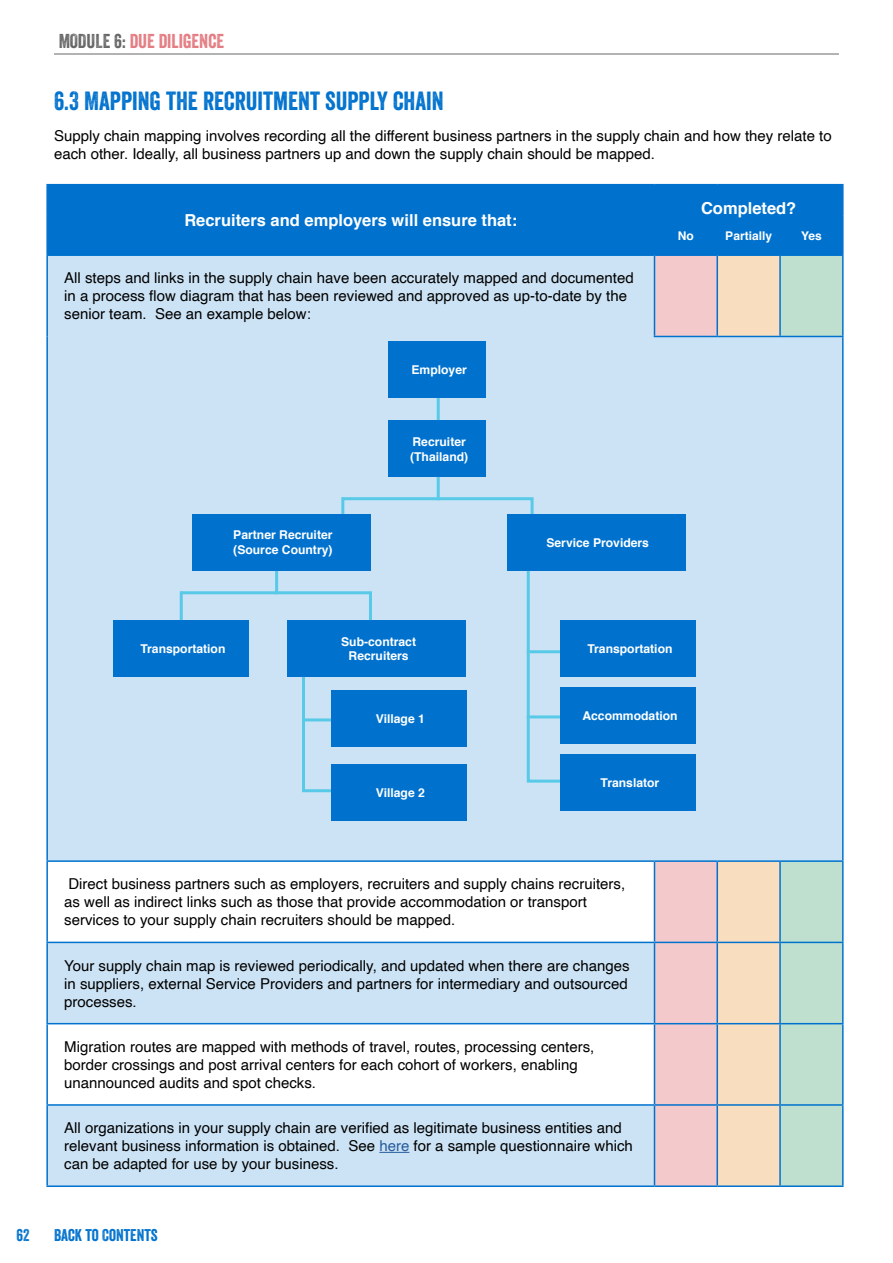
<style>
.page{position:relative;width:893px;height:1263px;background:#fff}
.page>*{position:absolute;margin:0;border:0;box-sizing:border-box;transform-origin:0 0}
.Body{font:25.5px "Veneer";color:#0072ce}
.t1{font:19.5px "Veneer";color:#d22630}
.Table_header{font:700 16.5px "Helvetica";color:#fff}
.t2{font:16.5px "Veneer";color:#0072ce}
.Table_Body{font:15px/18px "Helvetica";color:#000}
.Body-2{font:15px/18px "Helvetica";color:#000}
.Box_with_bold_text{font:700 12.15px "Helvetica";color:#fff}
.Table_check_options{font:700 12px "Helvetica";color:#fff}
.s1{color:#000}
.s2{color:#275b9b}
</style>
<div class="page">
<hr style="left:54px;top:54px;width:785px;height:1px;background:#000">
<div style="left:48px;top:185px;width:794px;height:69px;background:#0072ce"></div>
<div style="left:48px;top:256px;width:606px;height:929px;background:#cce3f5"></div>
<svg style="left:654px;top:256px;width:63px;height:929px;background:#dfd5df"></svg>
<svg style="left:717px;top:256px;width:63px;height:929px;background:#dee0de"></svg>
<svg style="left:780px;top:256px;width:62px;height:929px;background:#c6e1e4"></svg>
<svg style="left:48px;top:862px;width:606px;height:242px"></svg>
<hr style="left:654px;top:214px;width:63px;height:2px;background:#0072ce">
<hr style="left:654px;top:216px;width:1px;height:38px;background:#0072ce">
<hr style="left:654px;top:254px;width:63px;height:2px;background:#0072ce">
<hr style="left:717px;top:214px;width:63px;height:2px;background:#0072ce">
<hr style="left:716px;top:216px;width:2px;height:38px;background:#0072ce">
<hr style="left:717px;top:254px;width:63px;height:2px;background:#0072ce">
<hr style="left:780px;top:214px;width:64px;height:2px;background:#0072ce">
<hr style="left:779px;top:216px;width:2px;height:38px;background:#0072ce">
<hr style="left:842px;top:216px;width:2px;height:38px;background:#0072ce">
<hr style="left:780px;top:254px;width:64px;height:2px;background:#0072ce">
<hr style="left:46px;top:184px;width:608px;height:1px;background:#0072ce">
<hr style="left:46px;top:185px;width:2px;height:30px;background:#0072ce">
<hr style="left:46px;top:215px;width:2px;height:39px;background:#0072ce">
<hr style="left:46px;top:254px;width:608px;height:2px;background:#0072ce">
<hr style="left:46px;top:256px;width:2px;height:80px;background:#0072ce">
<hr style="left:654px;top:256px;width:1px;height:80px;background:#0072ce">
<hr style="left:46px;top:336px;width:2px;height:524px;background:#0072ce">
<hr style="left:654px;top:336px;width:63px;height:1px;background:#0072ce">
<hr style="left:717px;top:336px;width:63px;height:1px;background:#0072ce">
<hr style="left:780px;top:336px;width:64px;height:1px;background:#0072ce">
<hr style="left:842px;top:337px;width:2px;height:523px;background:#0072ce">
<hr style="left:654px;top:860px;width:63px;height:2px;background:#0072ce">
<hr style="left:717px;top:860px;width:63px;height:2px;background:#0072ce">
<hr style="left:780px;top:860px;width:64px;height:2px;background:#0072ce">
<svg style="left:654px;top:185px;width:1px;height:29px"></svg>
<hr style="left:654px;top:184px;width:63px;height:1px;background:#0072ce">
<hr style="left:717px;top:184px;width:63px;height:1px;background:#0072ce">
<hr style="left:780px;top:184px;width:64px;height:1px;background:#0072ce">
<hr style="left:654px;top:942px;width:63px;height:1px;background:#0072ce">
<hr style="left:654px;top:1023px;width:63px;height:1px;background:#0072ce">
<hr style="left:654px;top:1104px;width:63px;height:2px;background:#0072ce">
<hr style="left:654px;top:1185px;width:63px;height:2px;background:#0072ce">
<hr style="left:46px;top:862px;width:2px;height:80px;background:#0072ce">
<hr style="left:46px;top:860px;width:608px;height:2px;background:#0072ce">
<hr style="left:654px;top:862px;width:1px;height:80px;background:#0072ce">
<hr style="left:46px;top:943px;width:2px;height:80px;background:#0072ce">
<hr style="left:46px;top:942px;width:608px;height:1px;background:#0072ce">
<hr style="left:654px;top:943px;width:1px;height:80px;background:#0072ce">
<hr style="left:46px;top:1024px;width:2px;height:80px;background:#0072ce">
<hr style="left:46px;top:1106px;width:2px;height:79px;background:#0072ce">
<hr style="left:46px;top:1023px;width:608px;height:1px;background:#0072ce">
<hr style="left:654px;top:1024px;width:1px;height:80px;background:#0072ce">
<hr style="left:654px;top:1106px;width:1px;height:79px;background:#0072ce">
<hr style="left:46px;top:1104px;width:608px;height:2px;background:#0072ce">
<hr style="left:46px;top:1185px;width:608px;height:2px;background:#0072ce">
<hr style="left:716px;top:256px;width:2px;height:80px;background:#0072ce">
<hr style="left:716px;top:862px;width:2px;height:80px;background:#0072ce">
<hr style="left:716px;top:943px;width:2px;height:80px;background:#0072ce">
<hr style="left:716px;top:1024px;width:2px;height:80px;background:#0072ce">
<hr style="left:716px;top:1106px;width:2px;height:79px;background:#0072ce">
<hr style="left:717px;top:942px;width:63px;height:1px;background:#0072ce">
<hr style="left:717px;top:1023px;width:63px;height:1px;background:#0072ce">
<hr style="left:717px;top:1104px;width:63px;height:2px;background:#0072ce">
<hr style="left:717px;top:1185px;width:63px;height:2px;background:#0072ce">
<hr style="left:842px;top:185px;width:2px;height:29px;background:#0072ce">
<hr style="left:779px;top:256px;width:2px;height:80px;background:#0072ce">
<hr style="left:842px;top:256px;width:2px;height:80px;background:#0072ce">
<hr style="left:779px;top:862px;width:2px;height:80px;background:#0072ce">
<hr style="left:842px;top:862px;width:2px;height:80px;background:#0072ce">
<hr style="left:779px;top:943px;width:2px;height:80px;background:#0072ce">
<hr style="left:842px;top:943px;width:2px;height:80px;background:#0072ce">
<hr style="left:779px;top:1024px;width:2px;height:80px;background:#0072ce">
<hr style="left:842px;top:1024px;width:2px;height:80px;background:#0072ce">
<hr style="left:779px;top:1106px;width:2px;height:79px;background:#0072ce">
<hr style="left:842px;top:1106px;width:2px;height:79px;background:#0072ce">
<hr style="left:780px;top:942px;width:64px;height:1px;background:#0072ce">
<hr style="left:780px;top:1023px;width:64px;height:1px;background:#0072ce">
<hr style="left:780px;top:1104px;width:64px;height:2px;background:#0072ce">
<hr style="left:780px;top:1185px;width:64px;height:2px;background:#0072ce">
<hr style="left:379px;top:1152px;width:30px;height:1px;background:#275b9b">
<svg style="left:178px;top:590px;width:195px;height:45px;background:#bfe0f3"></svg>
<hr style="left:180px;top:591px;width:3px;height:32px;background:#58cae7">
<hr style="left:275px;top:550px;width:3px;height:44px;background:#58cae7">
<svg style="left:340px;top:496px;width:195px;height:45px;background:#c1e0f3"></svg>
<hr style="left:341px;top:497px;width:3px;height:32px;background:#58cae7">
<hr style="left:437px;top:366px;width:3px;height:134px;background:#58cae7">
<svg style="left:300px;top:677px;width:47px;height:117px;background:#bddff3"></svg>
<svg style="left:525px;top:571px;width:47px;height:213px;background:#b9dcf2"></svg>
<div style="left:389px;top:341px;width:97px;height:57px;background:#0072ce"></div>
<div style="left:389px;top:420px;width:97px;height:57px;background:#0072ce"></div>
<div style="left:192px;top:514px;width:178px;height:57px;background:#0072ce"></div>
<div style="left:114px;top:620px;width:135px;height:57px;background:#0072ce"></div>
<div style="left:561px;top:620px;width:135px;height:57px;background:#0072ce"></div>
<div style="left:561px;top:687px;width:135px;height:57px;background:#0072ce"></div>
<div style="left:561px;top:754px;width:135px;height:57px;background:#0072ce"></div>
<div style="left:288px;top:620px;width:178px;height:57px;background:#0072ce"></div>
<div style="left:331px;top:690px;width:135px;height:57px;background:#0072ce"></div>
<div style="left:331px;top:764px;width:135px;height:57px;background:#0072ce"></div>
<div style="left:507px;top:514px;width:178px;height:57px;background:#0072ce"></div>
<h2 class="t1" style="left:58px;top:29px;width:167px"><span class="s1">MODULE 6:</span> DUE DILIGENCE</h2>
<p class="Body" style="left:54px;top:86px;width:391px">6.3 MAPPING THE RECRUITMENT SUPPLY CHAIN</p>
<p class="Body-2" style="left:54px;top:127px;width:779px">Supply chain mapping involves recording all the different business partners in the supply chain and how they relate to each other. Ideally, all business partners up and down the supply chain should be mapped.</p>
<p class="Table_header" style="left:184px;top:207px;width:334px">Recruiters and employers will ensure that:</p>
<p class="Table_Body" style="left:64px;top:270px;width:571px">All steps and links in the supply chain have been accurately mapped and documented in a process flow diagram that has been reviewed and approved as up-to-date by the senior team. See an example below:</p>
<p class="Box_with_bold_text" style="left:411px;top:360px;width:57px">Employer</p>
<p class="Box_with_bold_text" style="left:233px;top:525px;width:101px">Partner Recruiter</p>
<p class="Box_with_bold_text" style="left:233px;top:540px;width:101px">(Source Country)</p>
<p class="Box_with_bold_text" style="left:412px;top:432px;width:55px">Recruiter</p>
<p class="Box_with_bold_text" style="left:410px;top:446px;width:60px">(Thailand)</p>
<p class="Box_with_bold_text" style="left:546px;top:533px;width:104px">Service Providers</p>
<p class="Table_header" style="left:701px;top:195px;width:97px">Completed?</p>
<p class="Table_check_options" style="left:678px;top:226px;width:17px">No</p>
<p class="Table_check_options" style="left:725px;top:226px;width:48px">Partially</p>
<p class="Table_check_options" style="left:801px;top:226px;width:22px">Yes</p>
<p class="Box_with_bold_text" style="left:341px;top:631px;width:76px">Sub-contract</p>
<p class="Box_with_bold_text" style="left:349px;top:646px;width:62px">Recruiters</p>
<p class="Box_with_bold_text" style="left:140px;top:639px;width:87px">Transportation</p>
<p class="Box_with_bold_text" style="left:587px;top:639px;width:87px">Transportation</p>
<p class="Box_with_bold_text" style="left:376px;top:709px;width:51px">Village 1</p>
<p class="Box_with_bold_text" style="left:376px;top:783px;width:51px">Village 2</p>
<p class="Box_with_bold_text" style="left:582px;top:706px;width:97px">Accommodation</p>
<p class="Box_with_bold_text" style="left:601px;top:773px;width:60px">Translator</p>
<p class="Table_Body" style="left:64px;top:875px;width:563px">Direct business partners such as employers, recruiters and supply chains recruiters, as well as indirect links such as those that provide accommodation or transport services to your supply chain recruiters should be mapped.</p>
<p class="Table_Body" style="left:64px;top:957px;width:567px;text-align:justify">Your supply chain map is reviewed periodically, and updated when there are changes in suppliers, external Service Providers and partners for intermediary and outsourced processes.</p>
<p class="Table_Body" style="left:64px;top:1038px;width:532px">Migration routes are mapped with methods of travel, routes, processing centers, border crossings and post arrival centers for each cohort of workers, enabling unannounced audits and spot checks.</p>
<p class="Table_Body" style="left:64px;top:1119px;width:570px">All organizations in your supply chain are verified as legitimate business entities and relevant business information is obtained. See <span class="s2">here</span> for a sample questionnaire which can be adapted for use by your business.</p>
<p class="t2" style="left:17px;top:1225px;width:15px">62</p>
<p class="t2" style="left:54px;top:1225px;width:105px">BACK TO CONTENTS</p>
</div>
